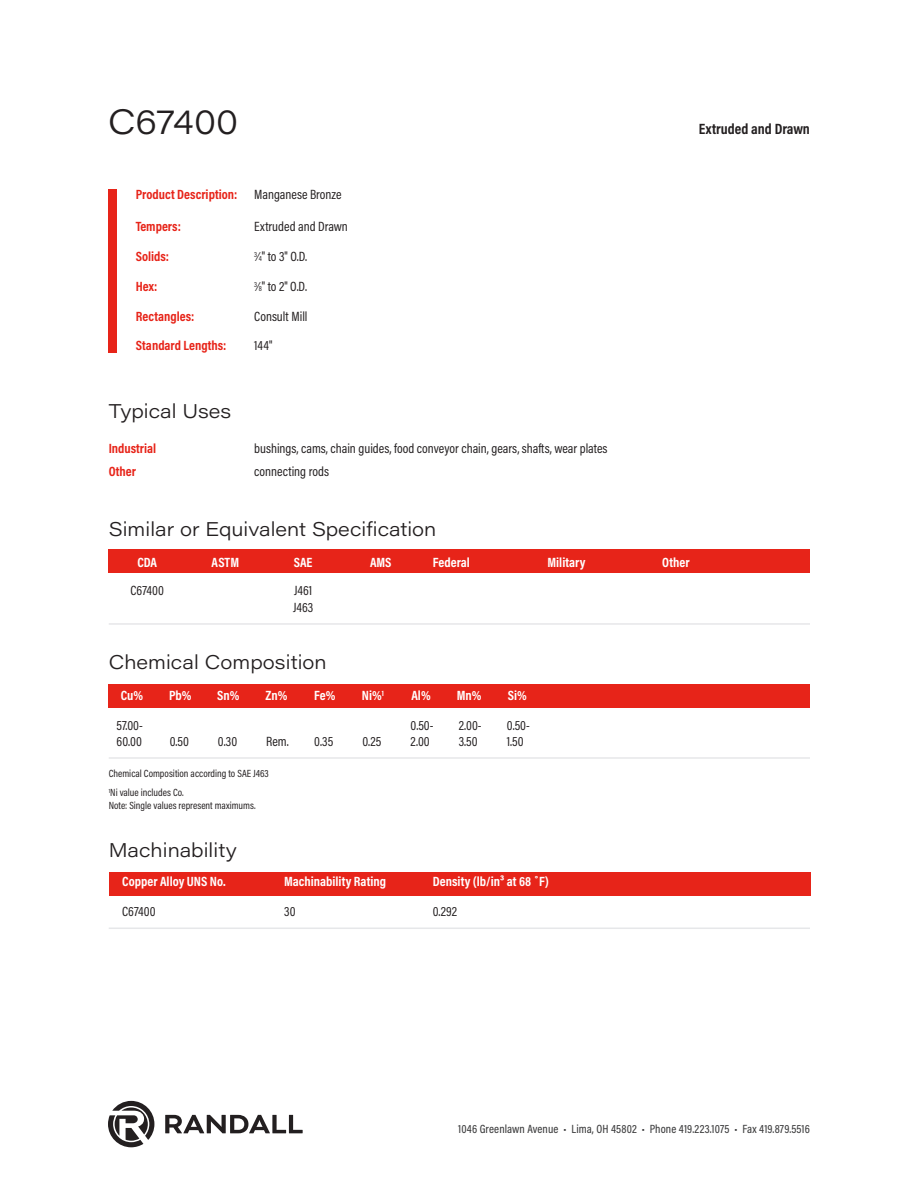
<style>
.page{position:relative;width:918px;height:1188px;background:#fff}
.page>*{position:absolute;margin:0;border:0;box-sizing:border-box;transform-origin:0 0}
.t1{font:300 34.5px "Acumin Pro Wide";color:#231f20}
.t2{font:300 19.5px "Acumin Pro Wide";color:#231f20}
.BODY{font:700 15px "Acumin Pro Cond";color:#231f20}
.BODY-2{font:13.5px/16.5px "Acumin Pro Cond";color:#231f20}
.body_-_NEW{font:700 13.5px "Acumin Pro Cond";color:#fff}
.subhead2{font:700 13.5px "Acumin Pro Cond";color:#e72419}
.BODY-3{font:700 13.5px "Acumin Pro Cond";color:#e72419}
.subhead2-2{font:13.5px "Acumin Pro Cond";color:#231f20}
.t3{font:500 12px "Acumin Pro Cond";letter-spacing:.01em;color:#3e3e3f}
.notes{font:10.5px "Acumin Pro Cond";color:#231f20}
.s1{font-weight:400;color:#231f20}
.s2{font-size:7.35px}
</style>
<div class="page">
<svg style="left:165px;top:1115px;width:138px;height:18px"></svg>
<svg style="left:108px;top:1101px;width:46px;height:46px"></svg>
<div style="left:109px;top:872px;width:701px;height:23px;background:#e72419"></div>
<hr style="left:109px;top:928px;width:701px;height:1px;background:#e6e7e9">
<div style="left:109px;top:684px;width:701px;height:23px;background:#e72419"></div>
<div style="left:109px;top:550px;width:701px;height:23px;background:#e72419"></div>
<hr style="left:109px;top:623px;width:701px;height:2px;background:#e6e7e9">
<hr style="left:109px;top:757px;width:701px;height:2px;background:#e6e7e9">
<div style="left:108px;top:189px;width:9px;height:163px;background:#e72419"></div>
<h1 class="t1" style="left:108px;top:97px;width:132px">C67400</h1>
<p class="BODY" style="left:699px;top:119px;width:113px">Extruded and Drawn</p>
<p class="subhead2" style="left:136px;top:186px;width:207px">Product Description: <span class="s1">Manganese Bronze</span></p>
<p class="subhead2" style="left:136px;top:218px;width:47px">Tempers:</p>
<p class="BODY-2" style="left:254px;top:218px;width:95px">Extruded and Drawn</p>
<p class="subhead2" style="left:136px;top:248px;width:35px">Solids:</p>
<p class="BODY-2" style="left:254px;top:248px;width:54px"><sup>3</sup>⁄<span class="s2">4</span>" to 3" O.D.</p>
<p class="subhead2" style="left:136px;top:277px;width:23px">Hex:</p>
<p class="BODY-2" style="left:254px;top:278px;width:54px"><sup>3</sup>⁄<span class="s2">8</span>" to 2" O.D.</p>
<p class="subhead2" style="left:136px;top:307px;width:60px">Rectangles:</p>
<p class="subhead2-2" style="left:254px;top:307px;width:55px">Consult Mill</p>
<p class="subhead2" style="left:136px;top:337px;width:92px">Standard Lengths:</p>
<p class="BODY-2" style="left:254px;top:337px;width:20px">144"</p>
<h2 class="t2" style="left:109px;top:397px;width:124px">Typical Uses</h2>
<p class="BODY-3" style="left:109px;top:439px;width:49px">Industrial</p>
<p class="BODY-2" style="left:254px;top:440px;width:355px">bushings, cams, chain guides, food conveyor chain, gears, shafts, wear plates</p>
<p class="BODY-3" style="left:109px;top:462px;width:29px">Other</p>
<p class="BODY-2" style="left:254px;top:463px;width:76px">connecting rods</p>
<h2 class="t2" style="left:109px;top:515px;width:329px">Similar or Equivalent Specification</h2>
<p class="body_-_NEW" style="left:137px;top:553px;width:21px">CDA</p>
<p class="body_-_NEW" style="left:212px;top:553px;width:29px">ASTM</p>
<p class="body_-_NEW" style="left:294px;top:553px;width:20px">SAE</p>
<p class="body_-_NEW" style="left:370px;top:553px;width:23px">AMS</p>
<p class="body_-_NEW" style="left:433px;top:553px;width:39px">Federal</p>
<p class="body_-_NEW" style="left:547px;top:553px;width:40px">Military</p>
<p class="body_-_NEW" style="left:662px;top:553px;width:29px">Other</p>
<p class="BODY-2" style="left:131px;top:582px;width:35px">C67400</p>
<p class="BODY-2" style="left:294px;top:582px;width:20px">J461</p>
<p class="BODY-2" style="left:293px;top:598px;width:22px">J463</p>
<h2 class="t2" style="left:109px;top:648px;width:219px">Chemical Composition</h2>
<p class="body_-_NEW" style="left:121px;top:687px;width:24px">Cu%</p>
<p class="body_-_NEW" style="left:169px;top:687px;width:24px">Pb%</p>
<p class="body_-_NEW" style="left:217px;top:687px;width:24px">Sn%</p>
<p class="body_-_NEW" style="left:266px;top:687px;width:23px">Zn%</p>
<p class="body_-_NEW" style="left:314px;top:687px;width:23px">Fe%</p>
<p class="body_-_NEW" style="left:362px;top:687px;width:24px">Ni%<sup>1</sup></p>
<p class="body_-_NEW" style="left:411px;top:687px;width:21px">Al%</p>
<p class="body_-_NEW" style="left:457px;top:687px;width:26px">Mn%</p>
<p class="body_-_NEW" style="left:508px;top:687px;width:21px">Si%</p>
<p class="BODY-2" style="left:117px;top:717px;width:28px">57.00-<br>60.00</p>
<p class="BODY-2" style="left:411px;top:717px;width:25px">0.50-<br>2.00</p>
<p class="BODY-2" style="left:459px;top:717px;width:24px">2.00-<br>3.50</p>
<p class="BODY-2" style="left:507px;top:717px;width:25px">0.50-<br>1.50</p>
<p class="BODY-2" style="left:170px;top:733px;width:21px">0.50</p>
<p class="BODY-2" style="left:218px;top:733px;width:21px">0.30</p>
<p class="BODY-2" style="left:266px;top:733px;width:24px">Rem.</p>
<p class="BODY-2" style="left:314px;top:733px;width:21px">0.35</p>
<p class="BODY-2" style="left:362px;top:733px;width:21px">0.25</p>
<p class="notes" style="left:109px;top:766px;width:162px">Chemical Composition according to SAE J463</p>
<p class="notes" style="left:109px;top:786px;width:77px"><sup>1</sup>Ni value includes Co.</p>
<p class="notes" style="left:109px;top:798px;width:148px">Note: Single values represent maximums.</p>
<h2 class="t2" style="left:109px;top:836px;width:130px">Machinability</h2>
<p class="body_-_NEW" style="left:122px;top:873px;width:105px">Copper Alloy UNS No.</p>
<p class="body_-_NEW" style="left:284px;top:873px;width:103px">Machinability Rating</p>
<p class="body_-_NEW" style="left:433px;top:873px;width:118px">Density (lb/in³ at 68 ˚F)</p>
<p class="BODY-2" style="left:122px;top:903px;width:35px">C67400</p>
<p class="BODY-2" style="left:284px;top:903px;width:13px">30</p>
<p class="BODY-2" style="left:433px;top:903px;width:26px">0.292</p>
<p class="t3" style="left:458px;top:1121px;width:353px">1046 Greenlawn Avenue • Lima, OH 45802 • Phone 419.223.1075 • Fax 419.879.5516</p>
</div>
